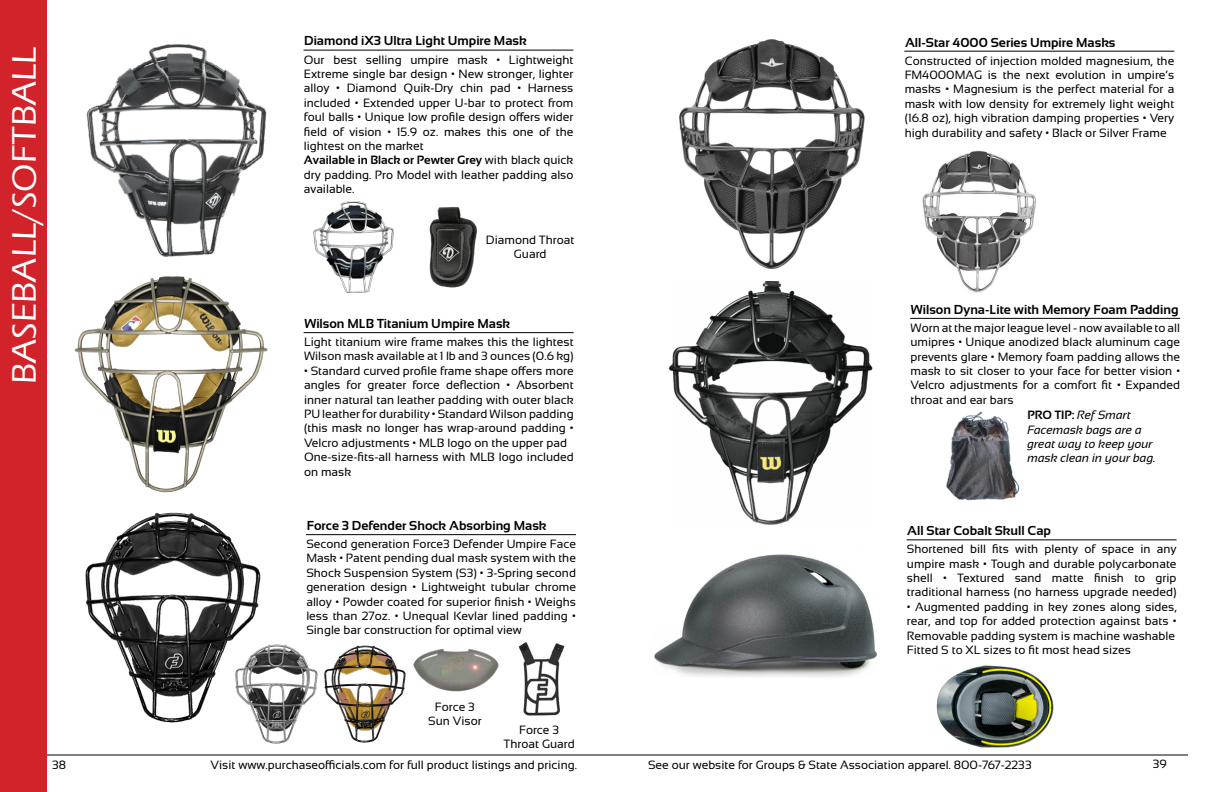
<style>
.page{position:relative;width:1224px;height:792px;background:#fff}
.page>*{position:absolute;margin:0;border:0;box-sizing:border-box;transform-origin:0 0}
.t1{font:500 35px "Eras ITC";color:#fff}
.t2{font:700 13px "Sansation";color:#000}
.t3{font:12px/14.4px "Sansation";color:#000}
.t4{font:italic 12px/14.4px "Sansation";color:#000}
.s1{font-weight:700}
.s2{font-weight:700;font-style:normal}
</style>
<div class="page">
<hr style="left:36px;top:754px;width:1152px;height:2px;background:#000">
<img style="left:86px;top:44px;width:181px;height:212px">
<hr style="left:303px;top:50px;width:270px;height:1px;background:#000">
<img style="left:74px;top:276px;width:194px;height:217px">
<img style="left:85px;top:512px;width:176px;height:211px">
<hr style="left:304px;top:332px;width:270px;height:1px;background:#000">
<hr style="left:306px;top:534px;width:270px;height:1px;background:#000">
<img style="left:231px;top:641px;width:87px;height:103px">
<img style="left:324px;top:645px;width:82px;height:98px">
<img style="left:313px;top:201px;width:81px;height:92px">
<img style="left:413px;top:648px;width:86px;height:44px">
<img style="left:429px;top:206px;width:48px;height:82px">
<img style="left:518px;top:642px;width:47px;height:74px">
<img style="left:679px;top:39px;width:186px;height:230px">
<hr style="left:904px;top:51px;width:270px;height:1px;background:#000">
<img style="left:668px;top:281px;width:205px;height:244px">
<img style="left:654px;top:554px;width:223px;height:123px">
<hr style="left:910px;top:318px;width:270px;height:1px;background:#000">
<hr style="left:907px;top:539px;width:270px;height:1px;background:#000">
<img style="left:936px;top:665px;width:118px;height:83px">
<img style="left:922px;top:150px;width:114px;height:143px">
<img style="left:946px;top:411px;width:74px;height:90px">
<div style="left:0;top:0;width:46px;height:792px;background:#d2232a"></div>
<h1 class="t1" style="left:5px;top:384px;width:339px;rotate:-90deg">BASEBALL/SOFTBALL</h1>
<p class="t2" style="left:304px;top:34px;width:224px">Diamond iX3 Ultra Light Umpire Mask</p>
<p class="t3" style="left:304px;top:52px;width:271px">Our best selling umpire mask • Lightweight Extreme single bar design • New stronger, lighter alloy • Diamond Quik-Dry chin pad • Harness included • Extended upper U-bar to protect from foul balls • Unique low profile design offers wider field of vision • 15.9 oz. makes this one of the lightest on the market<br><span class="s1">Available in Black or Pewter Grey</span> with black quick dry padding. Pro Model with leather padding also available.</p>
<p class="t3" style="left:486px;top:233px;width:90px;text-align:center">Diamond Throat<br>Guard</p>
<p class="t2" style="left:304px;top:316px;width:207px">Wilson MLB Titanium Umpire Mask</p>
<p class="t3" style="left:304px;top:335px;width:271px">Light titanium wire frame makes this the lightest<br>Wilson mask available at 1 lb and 3 ounces (0.6 kg)</p>
<p class="t3" style="left:304px;top:364px;width:271px">• Standard curved profile frame shape offers more angles for greater force deflection • Absorbent inner natural tan leather padding with outer black PU leather for durability • Standard Wilson padding (this mask no longer has wrap-around padding • Velcro adjustments • MLB logo on the upper pad One-size-fits-all harness with MLB logo included on mask</p>
<p class="t2" style="left:307px;top:518px;width:241px">Force 3 Defender Shock Absorbing Mask</p>
<p class="t3" style="left:306px;top:537px;width:271px;text-align:justify">Second generation Force3 Defender Umpire Face Mask • Patent pending dual mask system with the Shock Suspension System (S3) • 3-Spring second generation design • Lightweight tubular chrome alloy • Powder coated for superior finish • Weighs less than 27oz. • Unequal Kevlar lined padding • Single bar construction for optimal view</p>
<p class="t2" style="left:905px;top:35px;width:212px">All-Star 4000 Series Umpire Masks</p>
<p class="t3" style="left:905px;top:53px;width:271px;text-align:justify">Constructed of injection molded magnesium, the FM4000MAG is the next evolution in umpire’s masks • Magnesium is the perfect material for a mask with low density for extremely light weight (16.8 oz), high vibration damping properties • Very high durability and safety • Black or Silver Frame</p>
<p class="t2" style="left:911px;top:302px;width:269px">Wilson Dyna-Lite with Memory Foam Padding</p>
<p class="t3" style="left:911px;top:320px;width:271px;text-align:justify">Worn at the major league level - now available to all umipres • Unique anodized black aluminum cage prevents glare • Memory foam padding allows the mask to sit closer to your face for better vision • Velcro adjustments for a comfort fit • Expanded throat and ear bars</p>
<p class="t4" style="left:1027px;top:408px;width:130px"><span class="s2">PRO TIP:</span> Ref Smart<br>Facemask bags are a great way to keep your mask clean in your bag.</p>
<p class="t2" style="left:907px;top:523px;width:145px">All Star Cobalt Skull Cap</p>
<p class="t3" style="left:907px;top:542px;width:271px;text-align:justify">Shortened bill fits with plenty of space in any umpire mask • Tough and durable polycarbonate shell • Textured sand matte finish to grip traditional harness (no harness upgrade needed)</p>
<p class="t3" style="left:907px;top:600px;width:271px">• Augmented padding in key zones along sides, rear, and top for added protection against bats • Removable padding system is machine washable Fitted S to XL sizes to fit most head sizes</p>
<p class="t3" style="left:428px;top:699px;width:55px;text-align:center">Force 3<br>Sun Visor</p>
<p class="t3" style="left:504px;top:723px;width:73px;text-align:center">Force 3<br>Throat Guard</p>
<p class="t3" style="left:52px;top:758px;width:16px">38</p>
<p class="t3" style="left:211px;top:758px;width:368px">Visit www.purchaseofficials.com for full product listings and pricing.</p>
<p class="t3" style="left:648px;top:758px;width:385px">See our website for Groups &amp; State Association apparel. 800-767-2233</p>
<p class="t3" style="left:1153px;top:757px;width:16px">39</p>
</div>
